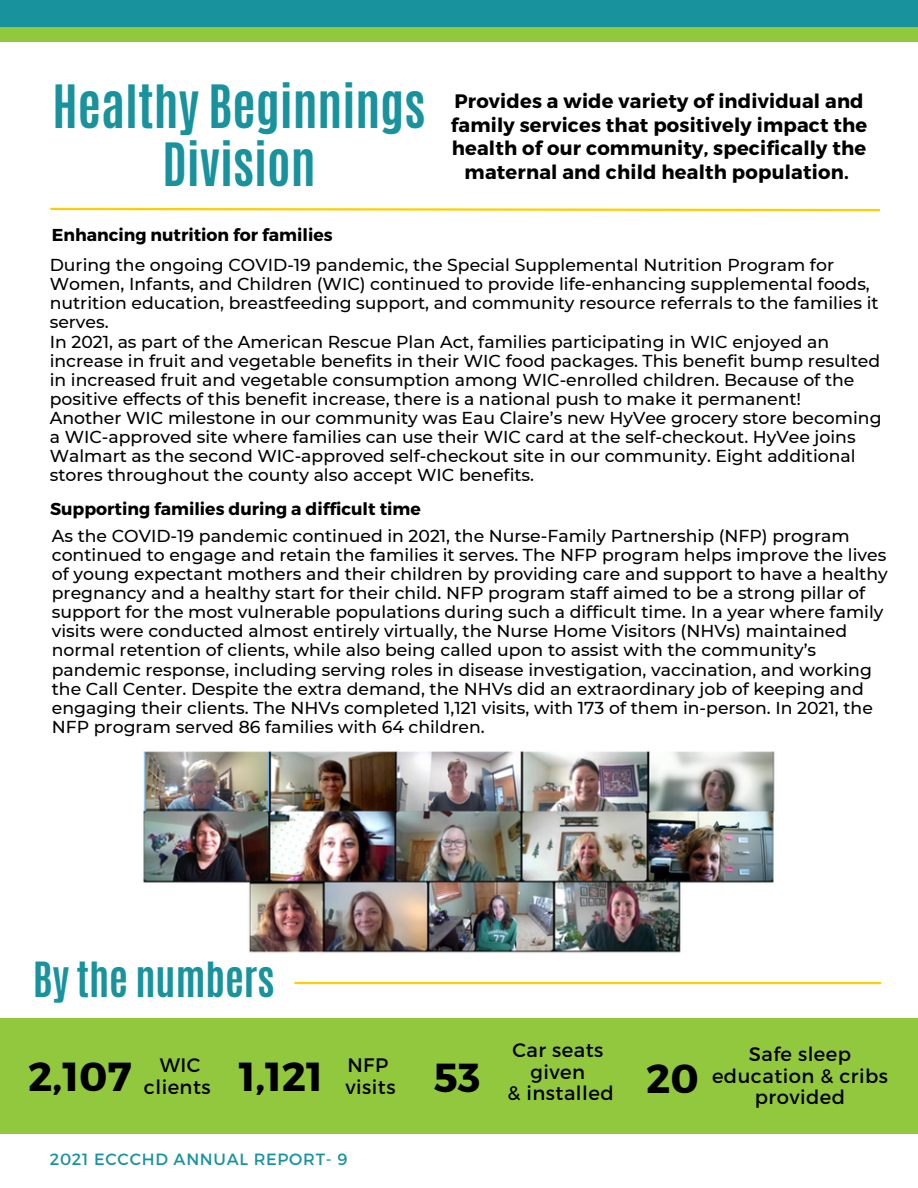
<style>
.page{position:relative;width:918px;height:1188px;background:#fff}
.page>*{position:absolute;margin:0;border:0;box-sizing:border-box;transform-origin:0 0}
.t1{font:700 49.8px/57.3px "Antonio";color:#18939d;text-align:center}
.t2{font:700 40.5px "Montserrat";color:#000}
.t3{font:700 40.5px "Antonio";color:#18939d}
.t4{font:700 19.5px/23.7px "Montserrat";letter-spacing:.01em;color:#000;text-align:center}
.t5{font:19.5px/21.3px "Montserrat";letter-spacing:.025em;color:#000;text-align:center}
.t6{font:500 17.25px/19.2px "Montserrat";color:#000}
.t7{font:700 17.25px "Montserrat";color:#000}
.t8{font:16.35px "Montserrat";letter-spacing:.045em;color:#18939d}
</style>
<div class="page">
<div style="left:0;top:0;width:918px;height:42px;background:#92c83d"></div>
<div style="left:0;top:0;width:918px;height:27px;background:#18939d"></div>
<div style="left:0;top:1018px;width:918px;height:116px;background:#92c83d"></div>
<hr style="left:295px;top:982px;width:585px;height:2px;background:#ffce00">
<img style="left:143px;top:751px;width:632px;height:202px">
<svg style="left:50px;top:207px;width:831px;height:5px"></svg>
<p class="t1" style="left:53px;top:79px;width:374px">Healthy Beginnings<br>Division</p>
<p class="t4" style="left:451px;top:88px;width:418px">Provides a wide variety of individual and family services that positively impact the health of our community, specifically the maternal and child health population.</p>
<p class="t7" style="left:52px;top:224px;width:282px">Enhancing nutrition for families</p>
<p class="t6" style="left:50px;top:255px;width:830px">During the ongoing COVID-19 pandemic, the Special Supplemental Nutrition Program for Women, Infants, and Children (WIC) continued to provide life-enhancing supplemental foods, nutrition education, breastfeeding support, and community resource referrals to the families it serves.</p>
<p class="t6" style="left:50px;top:332px;width:832px">In 2021, as part of the American Rescue Plan Act, families participating in WIC enjoyed an increase in fruit and vegetable benefits in their WIC food packages. This benefit bump resulted in increased fruit and vegetable consumption among WIC-enrolled children. Because of the positive effects of this benefit increase, there is a national push to make it permanent!</p>
<p class="t6" style="left:50px;top:408px;width:833px">Another WIC milestone in our community was Eau Claire’s new HyVee grocery store becoming a WIC-approved site where families can use their WIC card at the self-checkout. HyVee joins Walmart as the second WIC-approved self-checkout site in our community. Eight additional stores throughout the county also accept WIC benefits.</p>
<p class="t7" style="left:50px;top:498px;width:372px">Supporting families during a difficult time</p>
<p class="t6" style="left:52px;top:526px;width:837px">As the COVID-19 pandemic continued in 2021, the Nurse-Family Partnership (NFP) program continued to engage and retain the families it serves. The NFP program helps improve the lives of young expectant mothers and their children by providing care and support to have a healthy pregnancy and a healthy start for their child. NFP program staff aimed to be a strong pillar of support for the most vulnerable populations during such a difficult time. In a year where family visits were conducted almost entirely virtually, the Nurse Home Visitors (NHVs) maintained normal retention of clients, while also being called upon to assist with the community’s pandemic response, including serving roles in disease investigation, vaccination, and working the Call Center. Despite the extra demand, the NHVs did an extraordinary job of keeping and engaging their clients. The NHVs completed 1,121 visits, with 173 of them in-person. In 2021, the NFP program served 86 families with 64 children.</p>
<p class="t3" style="left:33px;top:951px;width:243px">By the numbers</p>
<p class="t2" style="left:28px;top:1050px;width:105px">2,107</p>
<p class="t5" style="left:144px;top:1052px;width:68px;line-height:22.5px">WIC clients</p>
<p class="t2" style="left:239px;top:1050px;width:86px">1,121</p>
<p class="t5" style="left:347px;top:1053px;width:42px">NFP</p>
<p class="t5" style="left:346px;top:1075px;width:52px">visits</p>
<p class="t8" style="left:50px;top:1149px;width:299px">2021 ECCCHD ANNUAL REPORT- 9</p>
<p class="t2" style="left:434px;top:1051px;width:48px">53</p>
<p class="t5" style="left:512px;top:1039px;width:92px">Car seats given</p>
<p class="t5" style="left:507px;top:1082px;width:108px">&amp; installed</p>
<p class="t2" style="left:646px;top:1052px;width:54px">20</p>
<p class="t5" style="left:712px;top:1043px;width:177px">Safe sleep education &amp; cribs</p>
<p class="t5" style="left:755px;top:1086px;width:92px">provided</p>
</div>
